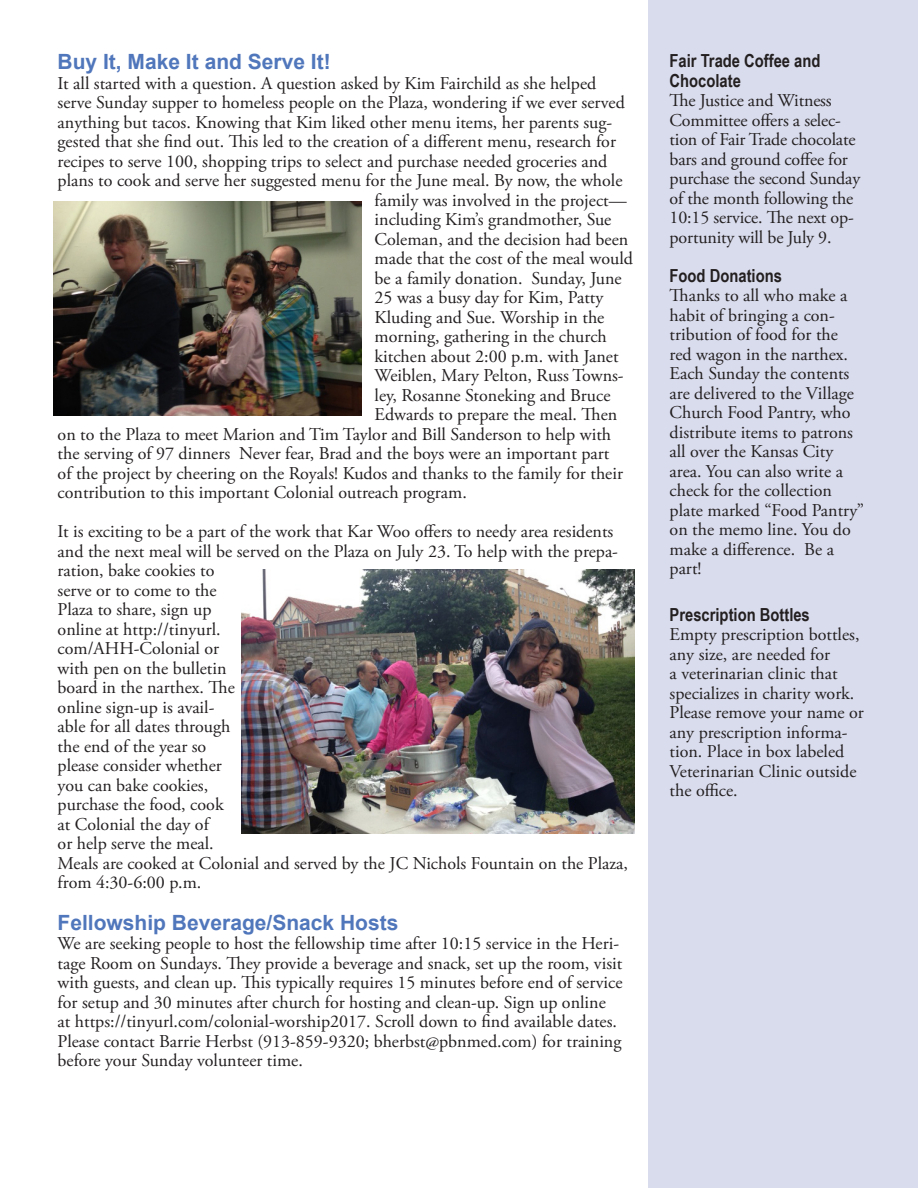
<style>
.page{position:relative;width:918px;height:1188px;background:#fff}
.page>*{position:absolute;margin:0;border:0;box-sizing:border-box;transform-origin:0 0}
.t1{font:700 21px "Arial";color:#5076bb}
.t2{font:18px/19.5px "Adobe Garamond Pro";color:#231f20}
.t3{font:700 18px/19.5px "Arial Narrow";color:#231f20}
</style>
<div class="page">
<div style="left:648px;top:0;width:270px;height:1188px;background:#d9dced"></div>
<img style="left:54px;top:202px;width:307px;height:214px">
<img style="left:242px;top:569px;width:392px;height:265px">
<p class="t1" style="left:58px;top:48px;width:275px">Buy It, Make It and Serve It!</p>
<p class="t2" style="left:58px;top:74px;width:540px">It all started with a question. A question asked by Kim Fairchild as she helped</p>
<p class="t2" style="left:58px;top:93px;width:569px">serve Sunday supper to homeless people on the Plaza, wondering if we ever served</p>
<p class="t2" style="left:58px;top:113px;width:556px">anything but tacos. Knowing that Kim liked other menu items, her parents sug-</p>
<p class="t2" style="left:58px;top:132px;width:560px">gested that she find out. This led to the creation of a different menu, research for</p>
<p class="t2" style="left:58px;top:152px;width:551px">recipes to serve 100, shopping trips to select and purchase needed groceries and</p>
<p class="t2" style="left:58px;top:171px;width:566px">plans to cook and serve her suggested menu for the June meal. By now, the whole</p>
<p class="t2" style="left:375px;top:191px;width:254px">family was involved in the project—</p>
<p class="t2" style="left:375px;top:210px;width:238px">including Kim’s grandmother, Sue</p>
<p class="t2" style="left:375px;top:230px;width:255px">Coleman, and the decision had been</p>
<p class="t2" style="left:375px;top:249px;width:260px">made that the cost of the meal would</p>
<p class="t2" style="left:375px;top:269px;width:249px">be a family donation. Sunday, June</p>
<p class="t2" style="left:375px;top:288px;width:230px">25 was a busy day for Kim, Patty</p>
<p class="t2" style="left:375px;top:308px;width:231px">Kluding and Sue. Worship in the</p>
<p class="t2" style="left:375px;top:327px;width:234px">morning, gathering in the church</p>
<p class="t2" style="left:375px;top:347px;width:245px">kitchen about 2:00 p.m. with Janet</p>
<p class="t2" style="left:375px;top:366px;width:251px">Weiblen, Mary Pelton, Russ Towns-</p>
<p class="t2" style="left:375px;top:386px;width:237px">ley, Rosanne Stoneking and Bruce</p>
<p class="t2" style="left:375px;top:405px;width:244px">Edwards to prepare the meal. Then</p>
<p class="t2" style="left:58px;top:425px;width:555px">on to the Plaza to meet Marion and Tim Taylor and Bill Sanderson to help with</p>
<p class="t2" style="left:58px;top:444px;width:553px">the serving of 97 dinners Never fear, Brad and the boys were an important part</p>
<p class="t2" style="left:58px;top:464px;width:567px">of the project by cheering on the Royals! Kudos and thanks to the family for their</p>
<p class="t2" style="left:58px;top:483px;width:411px">contribution to this important Colonial outreach program.</p>
<p class="t2" style="left:58px;top:522px;width:572px">It is exciting to be a part of the work that Kar Woo offers to needy area residents and the next meal will be served on the Plaza on July 23. To help with the prepa&shy;ration, bake cookies to<br>serve or to come to the<br>Plaza to share, sign up<br>online at http://tinyurl.<br>com/AHH-Colonial or<br>with pen on the bulletin<br>board in the narthex. The<br>online sign-up is avail-<br>able for all dates through<br>the end of the year so<br>please consider whether<br>you can bake cookies,<br>purchase the food, cook<br>at Colonial the day of<br>or help serve the meal.<br>Meals are cooked at Colonial and served by the JC Nichols Fountain on the Plaza, from 4:30-6:00 p.m.</p>
<p class="t1" style="left:58px;top:908px;width:342px">Fellowship Beverage/Snack Hosts</p>
<p class="t2" style="left:58px;top:934px;width:566px">We are seeking people to host the fellowship time after 10:15 service in the Heri&shy;tage Room on Sundays. They provide a beverage and snack, set up the room, visit with guests, and clean up. This typically requires 15 minutes before end of service for setup and 30 minutes after church for hosting and clean-up. Sign up online at https://tinyurl.com/colonial-worship2017. Scroll down to find available dates.<br>Please contact Barrie Herbst (913-859-9320; bherbst@pbnmed.com) for training before your Sunday volunteer time.</p>
<p class="t3" style="left:670px;top:50px;width:152px">Fair Trade Coffee and<br>Chocolate</p>
<p class="t2" style="left:670px;top:91px;width:192px">The Justice and Witness<br>Committee offers a selec&shy;tion of Fair Trade chocolate bars and ground coffee for purchase the second Sunday of the month following the<br>10:15 service. The next op&shy;portunity will be July 9.</p>
<p class="t3" style="left:670px;top:265px;width:114px">Food Donations</p>
<p class="t2" style="left:670px;top:286px;width:196px">Thanks to all who make a habit of bringing a con&shy;tribution of food for the red wagon in the narthex.<br>Each Sunday the contents are delivered to the Village<br>Church Food Pantry, who distribute items to patrons all over the Kansas City area. You can also write a check for the collection plate marked “Food Pantry” on the memo line. You do make a difference. Be a part!</p>
<p class="t3" style="left:670px;top:604px;width:142px">Prescription Bottles</p>
<p class="t2" style="left:670px;top:625px;width:196px">Empty prescription bottles, any size, are needed for<br>a veterinarian clinic that specializes in charity work.<br>Please remove your name or any prescription informa&shy;tion. Place in box labeled<br>Veterinarian Clinic outside the office.</p>
</div>
